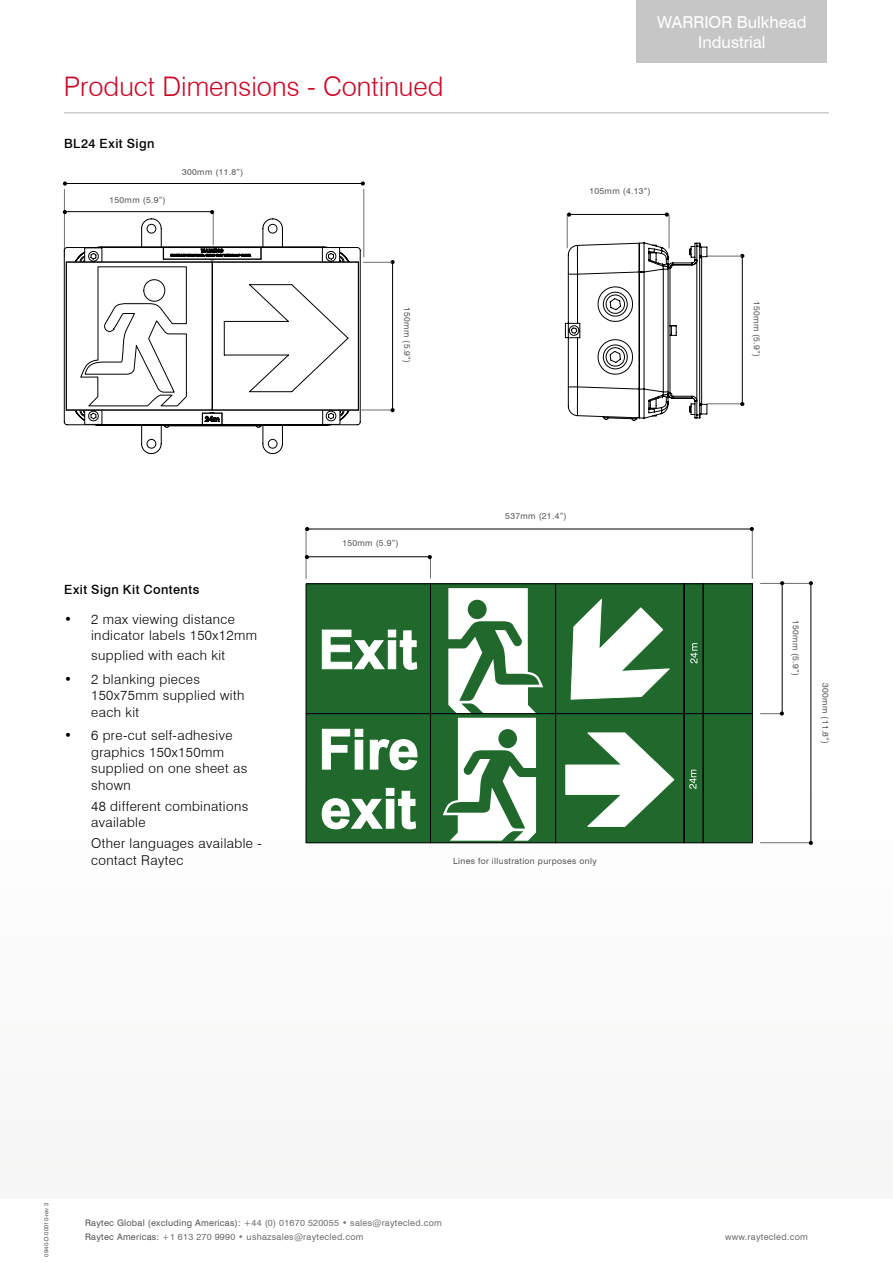
<style>
.page{position:relative;width:893px;height:1263px;background:#fff}
.page>*{position:absolute;margin:0;border:0;box-sizing:border-box;transform-origin:0 0}
.t1{font:300 27px "Swiss 721 BT";color:#ca0928}
.t2{font:16.5px/19.8px "Swiss 721 BT";color:#fff;text-align:center}
.t3{font:300 13.5px/16.5px "Swiss 721 BT";letter-spacing:.03em;color:#000}
.t4{font:500 12.75px "Swiss 721 BT";letter-spacing:.035em;color:#000}
.t5{font:9px/13.5px "Swiss 721 BT";letter-spacing:.03em;color:#706f6f}
.t6{font:8.55px "Swiss 721 BT";letter-spacing:.04em;color:#575756}
.t7{font:6px "Swiss 721 BT";letter-spacing:.01em;color:#575756}
.s1{color:#575756}
</style>
<div class="page">
<hr style="left:64px;top:112px;width:764px;height:1px;background:#b3b2b2">
<hr style="left:361px;top:410px;width:31px;height:1px;background:#6e6e70">
<hr style="left:760px;top:842px;width:50px;height:1px;background:#6e6e70">
<hr style="left:707px;top:404px;width:35px;height:1px;background:#6e6e70">
<svg style="left:390px;top:408px;width:5px;height:4px"></svg>
<svg style="left:809px;top:841px;width:4px;height:4px"></svg>
<svg style="left:740px;top:402px;width:4px;height:4px"></svg>
<hr style="left:64px;top:189px;width:1px;height:68px;background:#6e6e70">
<hr style="left:364px;top:189px;width:1px;height:68px;background:#6e6e70">
<svg style="left:363px;top:260px;width:32px;height:4px"></svg>
<hr style="left:760px;top:583px;width:50px;height:1px;background:#6e6e70">
<hr style="left:306px;top:528px;width:1px;height:51px;background:#6e6e70">
<hr style="left:752px;top:529px;width:1px;height:50px;background:#6e6e70">
<hr style="left:707px;top:256px;width:35px;height:1px;background:#6e6e70">
<hr style="left:213px;top:212px;width:1px;height:33px;background:#6e6e70">
<hr style="left:669px;top:215px;width:1px;height:33px;background:#6e6e70">
<hr style="left:567px;top:215px;width:1px;height:33px;background:#6e6e70">
<hr style="left:65px;top:183px;width:299px;height:1px;background:#000">
<hr style="left:392px;top:261px;width:1px;height:148px;background:#000">
<hr style="left:811px;top:584px;width:1px;height:260px;background:#000">
<hr style="left:308px;top:529px;width:444px;height:1px;background:#000">
<hr style="left:782px;top:584px;width:1px;height:129px;background:#000">
<hr style="left:307px;top:556px;width:123px;height:1px;background:#000">
<hr style="left:742px;top:255px;width:1px;height:148px;background:#000">
<hr style="left:64px;top:211px;width:148px;height:1px;background:#000">
<hr style="left:569px;top:214px;width:98px;height:1px;background:#000">
<svg style="left:361px;top:181px;width:4px;height:5px"></svg>
<svg style="left:210px;top:210px;width:4px;height:4px"></svg>
<svg style="left:665px;top:212px;width:4px;height:5px"></svg>
<svg style="left:63px;top:210px;width:4px;height:4px"></svg>
<svg style="left:567px;top:212px;width:4px;height:5px"></svg>
<svg style="left:63px;top:181px;width:4px;height:5px"></svg>
<svg style="left:97px;top:218px;width:231px;height:236px"></svg>
<svg style="left:64px;top:247px;width:297px;height:181px"></svg>
<svg style="left:565px;top:242px;width:142px;height:179px"></svg>
<div style="left:306px;top:583px;width:447px;height:130px;background:#20682c"></div>
<hr style="left:555px;top:584px;width:1px;height:129px;background:#020203">
<hr style="left:430px;top:584px;width:1px;height:129px;background:#020203">
<svg style="left:690px;top:643px;width:7px;height:20px"></svg>
<svg style="left:322px;top:630px;width:95px;height:40px"></svg>
<svg style="left:809px;top:581px;width:4px;height:4px"></svg>
<svg style="left:305px;top:527px;width:4px;height:4px"></svg>
<svg style="left:780px;top:581px;width:4px;height:4px"></svg>
<svg style="left:760px;top:711px;width:24px;height:5px"></svg>
<svg style="left:428px;top:555px;width:4px;height:23px"></svg>
<svg style="left:305px;top:555px;width:4px;height:4px"></svg>
<svg style="left:443px;top:588px;width:100px;height:125px"></svg>
<svg style="left:80px;top:266px;width:269px;height:140px"></svg>
<svg style="left:571px;top:599px;width:99px;height:100px"></svg>
<svg style="left:750px;top:527px;width:4px;height:4px"></svg>
<svg style="left:306px;top:713px;width:447px;height:130px"></svg>
<div style="left:637px;top:0;width:190px;height:63px;background:#c6c6c6"></div>
<h1 class="t1" style="left:64px;top:70px;width:381px">Product Dimensions - Continued</h1>
<p class="t4" style="left:64px;top:136px;width:92px">BL24 Exit Sign</p>
<p class="t6" style="left:109px;top:194px;width:58px">150mm (5.9”)</p>
<p class="t6" style="left:182px;top:166px;width:63px">300mm (11.8”)</p>
<p class="t6" style="left:412px;top:307px;width:58px;rotate:90deg">150mm (5.9”)</p>
<p class="t2" style="left:657px;top:13px;width:151px">WARRIOR Bulkhead<br>Industrial</p>
<p class="t6" style="left:589px;top:185px;width:63px">105mm (4.13”)</p>
<p class="t6" style="left:762px;top:301px;width:58px;rotate:90deg">150mm (5.9”)</p>
<p class="t4" style="left:64px;top:582px;width:137px">Exit Sign Kit Contents</p>
<p class="t3" style="left:91px;top:611px;width:167px;text-indent:-27px">• 2 max viewing distance indicator labels 150x12mm</p>
<p class="t3" style="left:91px;top:647px;width:136px">supplied with each kit</p>
<p class="t3" style="left:91px;top:670px;width:155px;text-indent:-27px">• 2 blanking pieces<br>150x75mm supplied with each kit</p>
<p class="t3" style="left:91px;top:727px;width:158px;text-indent:-27px">• 6 pre-cut self-adhesive graphics 150x150mm supplied on one sheet as shown</p>
<p class="t3" style="left:91px;top:798px;width:159px">48 different combinations available</p>
<p class="t3" style="left:91px;top:835px;width:172px">Other languages available - contact Raytec</p>
<p class="t6" style="left:342px;top:538px;width:58px">150mm (5.9”)</p>
<p class="t6" style="left:505px;top:510px;width:63px">537mm (21.4”)</p>
<p class="t6" style="left:453px;top:856px;width:145px">Lines for illustration purposes only</p>
<p class="t6" style="left:801px;top:620px;width:58px;rotate:90deg">150mm (5.9”)</p>
<p class="t6" style="left:831px;top:683px;width:63px;rotate:90deg">300mm (11.8”)</p>
<p class="t7" style="left:43px;top:1256px;width:55px;rotate:-90deg">0940-D-00010-rev 3</p>
<p class="t5" style="left:85px;top:1216px;width:358px"><span class="s1">Raytec Global (excluding Americas):</span> +44 (0) 01670 520055 • sales@raytecled.com<br><span class="s1">Raytec Americas:</span> +1 613 270 9990 • ushazsales@raytecled.com</p>
<p class="t5" style="left:725px;top:1230px;width:84px">www.raytecled.com</p>
</div>
